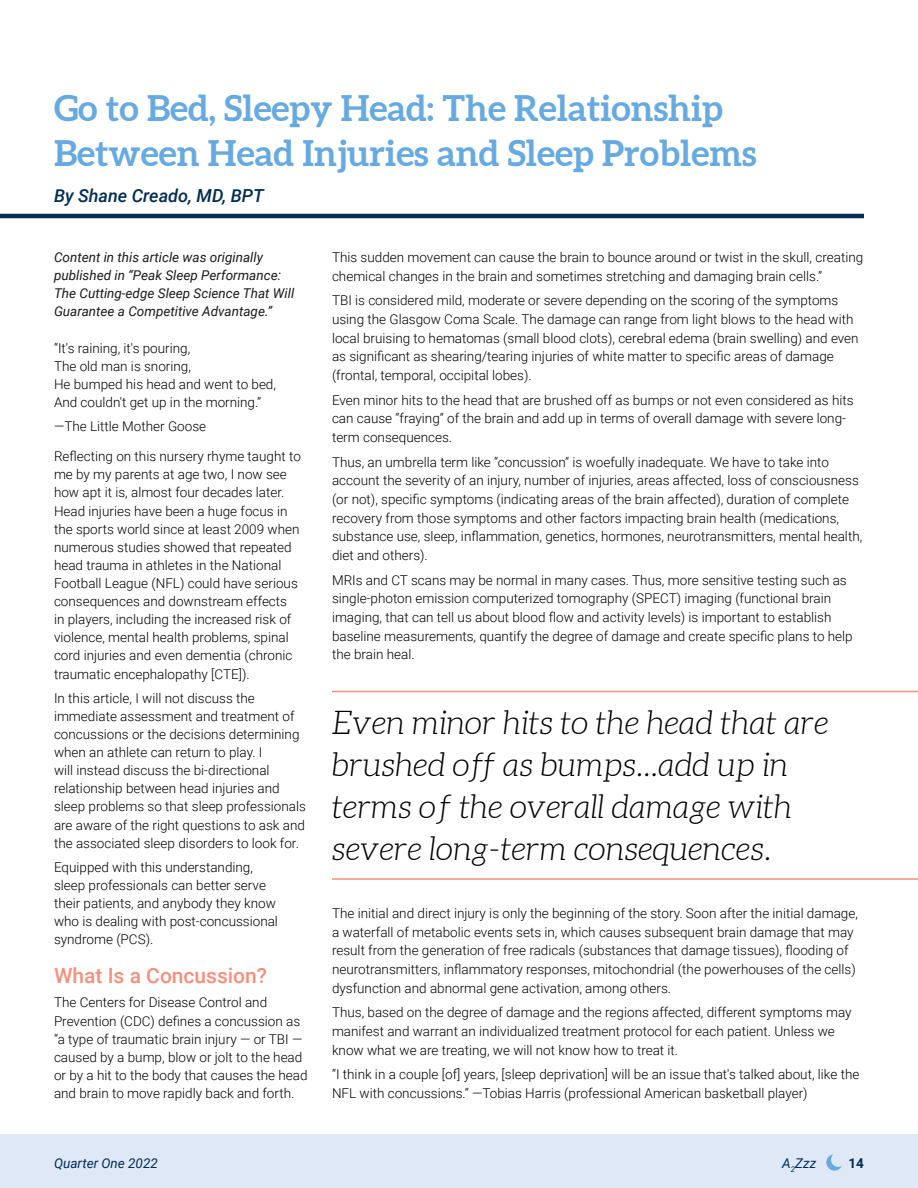
<style>
.page{position:relative;width:918px;height:1188px;background:#fff}
.page>*{position:absolute;margin:0;border:0;box-sizing:border-box;transform-origin:0 0}
.t1{font:700 36px/45px "Aleo";color:#66aae1}
.t2{font:italic 300 33px/42px "Aleo";color:#000}
.t3{font:500 21px "Roboto";color:#f5907c}
.t4{font:italic 500 18px "Roboto";color:#002d55}
.t5{font:300 13.5px/18.1px "Roboto";color:#000}
.t6{font:italic 13.5px/18.1px "Roboto";color:#1a1a1a}
.t7{font:italic 13.5px "Roboto";color:#002d55}
.t8{font:700 13.5px "Roboto";color:#002d55}
</style>
<div class="page">
<div style="left:0;top:1134px;width:918px;height:54px;background:#dfe8f6"></div>
<svg style="left:826px;top:1154px;width:16px;height:17px"></svg>
<hr style="left:0;top:214px;width:864px;height:4px;background:#002d55">
<hr style="left:332px;top:691px;width:586px;height:1px;background:#f5907c">
<hr style="left:332px;top:878px;width:586px;height:2px;background:#f5907c">
<h1 class="t1" style="left:54px;top:87px;width:704px">Go to Bed, Sleepy Head: The Relationship<br>Between Head Injuries and Sleep Problems</h1>
<h3 class="t4" style="left:54px;top:183px;width:211px">By Shane Creado, MD, BPT</h3>
<p class="t6" style="left:54px;top:248px;width:242px">Content in this article was originally published in “Peak Sleep Performance:<br>The Cutting-edge Sleep Science That Will Guarantee a Competitive Advantage.”</p>
<p class="t5" style="left:54px;top:338px;width:224px">“It's raining, it's pouring,<br>The old man is snoring,<br>He bumped his head and went to bed,<br>And couldn't get up in the morning.”</p>
<p class="t5" style="left:54px;top:417px;width:154px">—The Little Mother Goose</p>
<p class="t5" style="left:54px;top:447px;width:248px">Reflecting on this nursery rhyme taught to me by my parents at age two, I now see how apt it is, almost four decades later.<br>Head injuries have been a huge focus in the sports world since at least 2009 when numerous studies showed that repeated head trauma in athletes in the National Football League (NFL) could have serious consequences and downstream effects<br>in players, including the increased risk of violence, mental health problems, spinal cord injuries and even dementia (chronic traumatic encephalopathy [CTE]).</p>
<p class="t5" style="left:54px;top:688px;width:253px">In this article, I will not discuss the immediate assessment and treatment of concussions or the decisions determining when an athlete can return to play. I<br>will instead discuss the bi-directional relationship between head injuries and sleep problems so that sleep professionals are aware of the right questions to ask and the associated sleep disorders to look for.</p>
<p class="t5" style="left:54px;top:857px;width:226px">Equipped with this understanding, sleep professionals can better serve their patients, and anybody they know who is dealing with post-concussional syndrome (PCS).</p>
<h3 class="t3" style="left:54px;top:961px;width:215px">What Is a Concussion?</h3>
<p class="t5" style="left:54px;top:993px;width:255px">The Centers for Disease Control and Prevention (CDC) defines a concussion as “a type of traumatic brain injury — or TBI — caused by a bump, blow or jolt to the head or by a hit to the body that causes the head and brain to move rapidly back and forth.</p>
<p class="t5" style="left:332px;top:248px;width:533px;line-height:18.6px">This sudden movement can cause the brain to bounce around or twist in the skull, creating chemical changes in the brain and sometimes stretching and damaging brain cells.”</p>
<p class="t5" style="left:332px;top:291px;width:528px;line-height:18.6px">TBI is considered mild, moderate or severe depending on the scoring of the symptoms using the Glasgow Coma Scale. The damage can range from light blows to the head with local bruising to hematomas (small blood clots), cerebral edema (brain swelling) and even as significant as shearing/tearing injuries of white matter to specific areas of damage (frontal, temporal, occipital lobes).</p>
<p class="t5" style="left:332px;top:390px;width:523px;line-height:18.6px">Even minor hits to the head that are brushed off as bumps or not even considered as hits can cause “fraying” of the brain and add up in terms of overall damage with severe long&shy;term consequences.</p>
<p class="t5" style="left:332px;top:452px;width:532px;line-height:18.6px">Thus, an umbrella term like “concussion” is woefully inadequate. We have to take into account the severity of an injury, number of injuries, areas affected, loss of consciousness (or not), specific symptoms (indicating areas of the brain affected), duration of complete recovery from those symptoms and other factors impacting brain health (medications, substance use, sleep, inflammation, genetics, hormones, neurotransmitters, mental health, diet and others).</p>
<p class="t5" style="left:332px;top:570px;width:522px;line-height:18.6px">MRIs and CT scans may be normal in many cases. Thus, more sensitive testing such as single-photon emission computerized tomography (SPECT) imaging (functional brain imaging, that can tell us about blood flow and activity levels) is important to establish baseline measurements, quantify the degree of damage and create specific plans to help the brain heal.</p>
<h2 class="t2" style="left:332px;top:702px;width:498px">Even minor hits to the head that are brushed off as bumps...add up in terms of the overall damage with severe long-term consequences.</h2>
<p class="t5" style="left:332px;top:903px;width:527px;line-height:18.6px">The initial and direct injury is only the beginning of the story. Soon after the initial damage, a waterfall of metabolic events sets in, which causes subsequent brain damage that may result from the generation of free radicals (substances that damage tissues), flooding of neurotransmitters, inflammatory responses, mitochondrial (the powerhouses of the cells) dysfunction and abnormal gene activation, among others.</p>
<p class="t5" style="left:332px;top:1003px;width:521px;line-height:18.6px">Thus, based on the degree of damage and the regions affected, different symptoms may manifest and warrant an individualized treatment protocol for each patient. Unless we know what we are treating, we will not know how to treat it.</p>
<p class="t5" style="left:332px;top:1065px;width:529px;line-height:18.6px">“I think in a couple [of] years, [sleep deprivation] will be an issue that's talked about, like the<br>NFL with concussions.” —Tobias Harris (professional American basketball player)</p>
<p class="t7" style="left:54px;top:1154px;width:105px">Quarter One 2022</p>
<p class="t8" style="left:849px;top:1153px;width:17px">14</p>
<p class="t7" style="left:782px;top:1153px;width:35px">A<sub>2</sub>Zzz</p>
</div>
